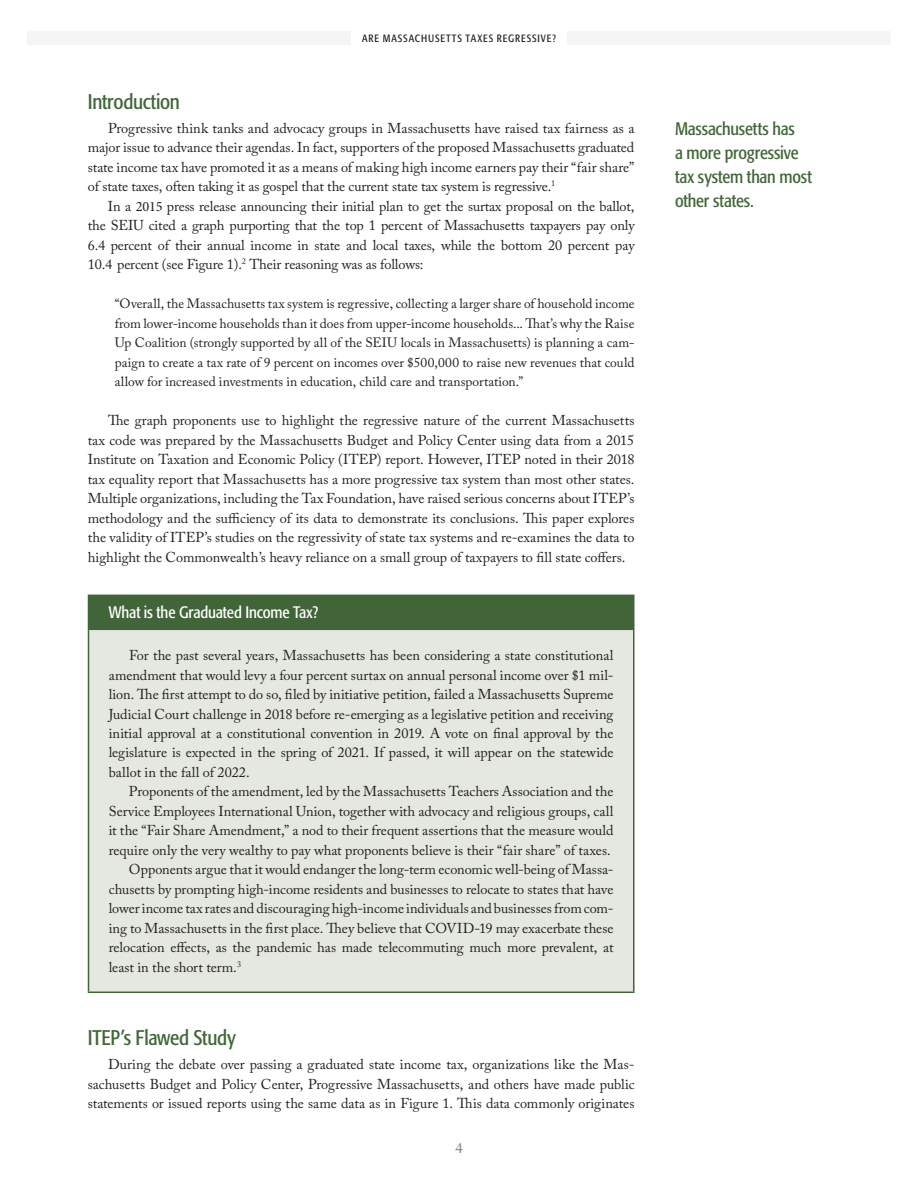
<style>
.page{position:relative;width:918px;height:1188px;background:#fff}
.page>*{position:absolute;margin:0;border:0;box-sizing:border-box;transform-origin:0 0}
.Heading_1{font:condensed 21px "Formata";letter-spacing:-.01em;color:#416538}
.Body_Copy{font:condensed 21px "Formata";letter-spacing:-.01em;color:#416538}
.Pull_Quotes{font:condensed 18px/24px "Formata";letter-spacing:-.01em;color:#416538}
.Heading_2{font:condensed 16.5px "Formata";letter-spacing:-.01em;color:#fff}
.t1{font:15px "Adobe Caslon Pro";color:#787779}
.Body_Copy-2{font:14.25px/19.5px "Adobe Caslon Pro";letter-spacing:-.01em;color:#231f20;text-align:justify}
.Indented_Body_Copy{font:13.5px/19.5px "Adobe Caslon Pro";color:#231f20;text-align:justify}
.t2{font:condensed 10.5px "Formata";letter-spacing:.09em;color:#231f20}
.s1{font-family:"Minion Pro"}
</style>
<div class="page">
<div style="left:27px;top:31px;width:864px;height:14px;background:#f5f5f5"></div>
<div style="left:351px;top:31px;width:216px;height:14px;background:#fff"></div>
<div style="left:88px;top:595px;width:546px;height:34px;background:#416538"></div>
<div style="left:88px;top:629px;width:546px;height:363px;background:#e4e8e0"></div>
<hr style="left:88px;top:630px;width:1px;height:362px;background:#416538">
<hr style="left:633px;top:630px;width:1px;height:362px;background:#416538">
<hr style="left:88px;top:992px;width:546px;height:1px;background:#416538">
<hr style="left:88px;top:629px;width:546px;height:1px;background:#416538">
<p class="t2" style="left:362px;top:32px;width:195px">ARE MASSACHUSETTS TAXES REGRESSIVE?</p>
<p class="Body_Copy" style="left:88px;top:89px;width:94px">Introduction</p>
<p class="Body_Copy-2" style="left:108px;top:118px;width:528px">Progressive think tanks and advocacy groups in Massachusetts have raised tax fairness as a</p>
<p class="Body_Copy-2" style="left:88px;top:137px;width:548px">major issue to advance their agendas. In fact, supporters of the proposed Massachusetts graduated</p>
<p class="Body_Copy-2" style="left:88px;top:157px;width:548px">state income tax have promoted it as a means of making high income earners pay their “fair share”</p>
<p class="Body_Copy-2" style="left:88px;top:176px;width:469px">of state taxes, often taking it as gospel that the current state tax system is regressive.<sup>1</sup></p>
<p class="Body_Copy-2" style="left:108px;top:196px;width:528px">In a <span class="s1">2015</span> press release announcing their initial plan to get the surtax proposal on the ballot,</p>
<p class="Body_Copy-2" style="left:88px;top:215px;width:548px">the SEIU cited a graph purporting that the top 1 percent of Massachusetts taxpayers pay only</p>
<p class="Body_Copy-2" style="left:88px;top:235px;width:548px">6.4 percent of their annual income in state and local taxes, while the bottom 20 percent pay</p>
<p class="Body_Copy-2" style="left:88px;top:254px;width:337px">10.4 percent (see Figure 1).<sup>2</sup> Their reasoning was as follows:</p>
<p class="Indented_Body_Copy" style="left:115px;top:294px;width:521px">“Overall, the Massachusetts tax system is regressive, collecting a larger share of household income from lower-income households than it does from upper-income households... That’s why the Raise Up Coalition (strongly supported by all of the SEIU locals in Massachusetts) is planning a cam&shy;paign to create a tax rate of 9 percent on incomes over $500,000 to raise new revenues that could allow for increased investments in education, child care and transportation.”</p>
<p class="Body_Copy-2" style="left:88px;top:410px;width:548px;text-indent:20px">The graph proponents use to highlight the regressive nature of the current Massachusetts tax code was prepared by the Massachusetts Budget and Policy Center using data from a 2015<br>Institute on Taxation and Economic Policy (ITEP) report. However, ITEP noted in their 2018 tax equality report that Massachusetts has a more progressive tax system than most other states.<br>Multiple organizations, including the Tax Foundation, have raised serious concerns about ITEP’s methodology and the sufficiency of its data to demonstrate its conclusions. This paper explores the validity of ITEP’s studies on the regressivity of state tax systems and re-examines the data to highlight the Commonwealth’s heavy reliance on a small group of taxpayers to fill state coffers.</p>
<p class="Heading_2" style="left:109px;top:603px;width:211px">What is the Graduated Income Tax?</p>
<p class="Body_Copy-2" style="left:109px;top:645px;width:506px;text-indent:20px">For the past several years, Massachusetts has been considering a state constitutional amendment that would levy a four percent surtax on annual personal income over $1 mil&shy;lion. The first attempt to do so, filed by initiative petition, failed a Massachusetts Supreme Judicial Court challenge in 2018 before re-emerging as a legislative petition and receiving initial approval at a constitutional convention in 2019. A vote on final approval by the legislature is expected in the spring of 2021. If passed, it will appear on the statewide ballot in the fall of 2022.</p>
<p class="Body_Copy-2" style="left:109px;top:782px;width:506px;text-indent:20px">Proponents of the amendment, led by the Massachusetts Teachers Association and the Service Employees International Union, together with advocacy and religious groups, call it the “Fair Share Amendment,” a nod to their frequent assertions that the measure would require only the very wealthy to pay what proponents believe is their “fair share” of taxes.</p>
<p class="Body_Copy-2" style="left:109px;top:860px;width:506px;text-indent:20px">Opponents argue that it would endanger the long-term economic well-being of Massa&shy;chusetts by prompting high-income residents and businesses to relocate to states that have lower income tax rates and discouraging high-income individuals and businesses from com&shy;ing to Massachusetts in the first place. They believe that COVID-19 may exacerbate these relocation effects, as the pandemic has made telecommuting much more prevalent, at least in the short term.<sup>3</sup></p>
<p class="Heading_1" style="left:88px;top:1026px;width:150px">ITEP’s Flawed Study</p>
<p class="Body_Copy-2" style="left:88px;top:1054px;width:548px;text-indent:20px">During the debate over passing a graduated state income tax, organizations like the Mas&shy;sachusetts Budget and Policy Center, Progressive Massachusetts, and others have made public statements or issued reports using the same data as in Figure 1. This data commonly originates</p>
<p class="t1" style="left:455px;top:1139px;width:9px">4</p>
<p class="Pull_Quotes" style="left:675px;top:117px;width:138px">Massachusetts has<br>a more progressive tax system than most other states.</p>
</div>
